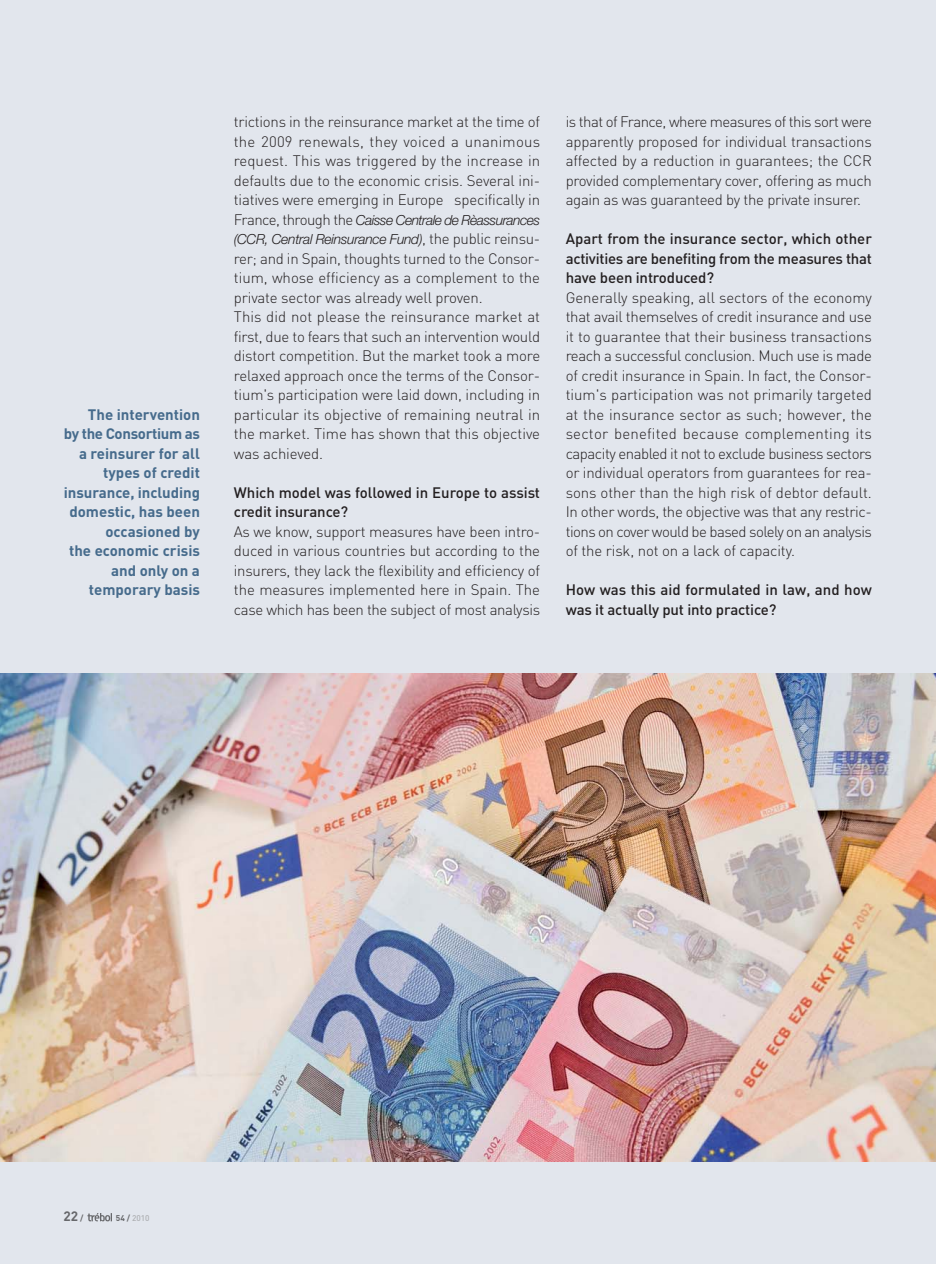
<style>
.page{position:relative;width:936px;height:1264px;background:#e2e6ed}
.page>*{position:absolute;margin:0;border:0;box-sizing:border-box;transform-origin:0 0}
.t1{font:300 15px/19.5px "DIN";letter-spacing:-.01em;color:#231f20;text-align:justify}
.t2{font:500 15px/19.5px "DIN";letter-spacing:-.01em;color:#231f20}
.t3{font:700 15px/19.5px "DIN";color:#466b8c;text-align:right}
.t4{font:italic 300 13.8px/19.5px "Helvetica Neue";letter-spacing:-.035em;color:#231f20}
.t5{font:700 13.5px "DIN";color:#67686b}
.t6{font:500 8.25px "DIN";color:#aeb0b3}
.s1{font-family:"DIN";font-style:normal;font-size:15px}
.s2{font-size:8.25px}
.s3{font-weight:700;color:#67686b}
</style>
<div class="page">
<img style="left:87px;top:1213px;width:25px;height:9px">
<img style="left:0;top:674px;width:936px;height:487px">
<p class="t3" style="left:64px;top:406px;width:138px">The intervention<br>by the Consortium as a reinsurer for all types of credit insurance, including domestic, has been occasioned by<br>the economic crisis and only on a temporary basis</p>
<p class="t1" style="left:234px;top:114px;width:308px">trictions in the reinsurance market at the time of the 2009 renewals, they voiced a unanimous request. This was triggered by the increase in defaults due to the economic crisis. Several ini&shy;tiatives were emerging in Europe specifically in</p>
<p class="t4" style="left:234px;top:211px;width:308px"><span class="s1">France, through the</span> Caisse Centrale de Rèassurances (CCR, Central Reinsurance Fund)<span class="s1">, the public reinsu-</span></p>
<p class="t1" style="left:234px;top:250px;width:308px;text-align:left">rer; and in Spain, thoughts turned to the Consor&shy;tium, whose efficiency as a complement to the private sector was already well proven.<br>This did not please the reinsurance market at first, due to fears that such an intervention would distort competition. But the market took a more relaxed approach once the terms of the Consor&shy;tium's participation were laid down, including in particular its objective of remaining neutral in the market. Time has shown that this objective was achieved.</p>
<p class="t2" style="left:234px;top:484px;width:308px">Which model was followed in Europe to assist credit insurance?</p>
<p class="t1" style="left:234px;top:523px;width:308px">As we know, support measures have been intro&shy;duced in various countries but according to the insurers, they lack the flexibility and efficiency of the measures implemented here in Spain. The case which has been the subject of most analysis</p>
<p class="t1" style="left:565px;top:114px;width:308px">is that of France, where measures of this sort were apparently proposed for individual transactions affected by a reduction in guarantees; the CCR provided complementary cover, offering as much again as was guaranteed by the private insurer.</p>
<p class="t2" style="left:565px;top:231px;width:308px;text-align:justify">Apart from the insurance sector, which other activities are benefiting from the measures that have been introduced?</p>
<p class="t1" style="left:565px;top:289px;width:308px">Generally speaking, all sectors of the economy that avail themselves of credit insurance and use it to guarantee that their business transactions reach a successful conclusion. Much use is made of credit insurance in Spain. In fact, the Consor&shy;tium's participation was not primarily targeted at the insurance sector as such; however, the sector benefited because complementing its capacity enabled it not to exclude business sectors or individual operators from guarantees for rea&shy;sons other than the high risk of debtor default.<br>In other words, the objective was that any restric&shy;tions on cover would be based solely on an analysis of the risk, not on a lack of capacity.</p>
<p class="t2" style="left:565px;top:582px;width:308px">How was this aid formulated in law, and how was it actually put into practice?</p>
<p class="t5" style="left:64px;top:1211px;width:21px">22 <span class="s2">/</span></p>
<p class="t6" style="left:116px;top:1215px;width:35px"><span class="s3">54 /</span> 2010</p>
</div>
